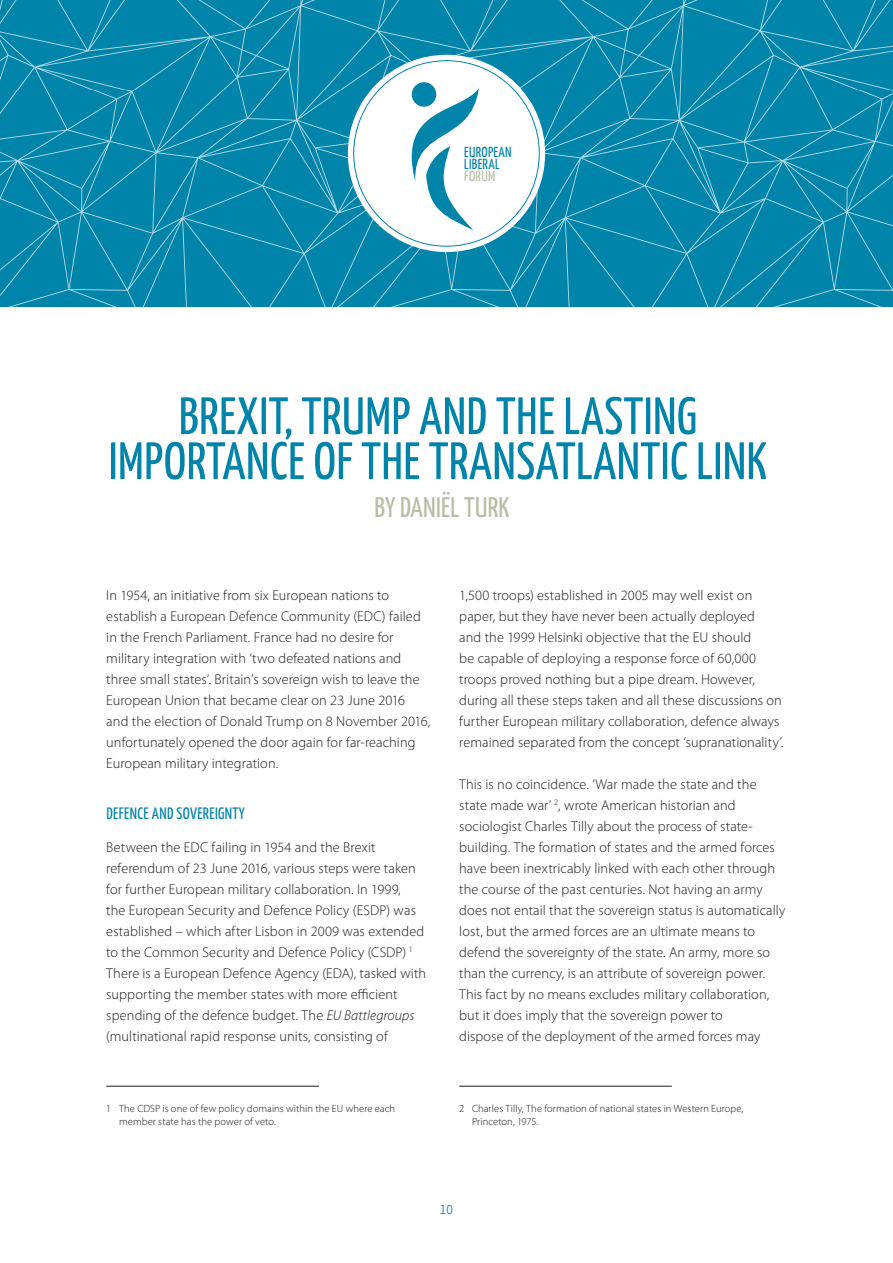
<style>
.page{position:relative;width:893px;height:1263px;background:#fff}
.page>*{position:absolute;margin:0;border:0;box-sizing:border-box;transform-origin:0 0}
.t1{font:52.5px "Yanone Kaffeesatz";letter-spacing:.01em;color:#0084a9}
.t2{font:28.35px "Yanone Kaffeesatz";color:#babda5}
.t3{font:16.5px "Yanone Kaffeesatz";letter-spacing:.02em;color:#0084a9}
.t4{font:300 15px "Yanone Kaffeesatz";color:#0084a9}
.t5{font:14.55px/12.1px "Yanone Kaffeesatz";letter-spacing:.02em;color:#0084a9}
.t6{font:14.55px "Yanone Kaffeesatz";letter-spacing:.02em;color:#babda6}
.t7{font:300 14.25px/21px "Myriad Pro";letter-spacing:.01em;color:#1a1a18}
.t8{font:300 10.5px/13.5px "Myriad Pro";letter-spacing:.01em;color:#1a1a18}
.s1{font-style:italic}
</style>
<div class="page">
<svg style="left:0;top:0;width:893px;height:306px;background:#2294b4"></svg>
<hr style="left:106px;top:1086px;width:213px;height:1px;background:#1a1a18">
<hr style="left:459px;top:1086px;width:213px;height:1px;background:#1a1a18">
<p class="t5" style="left:464px;top:145px;width:49px">EUROPEAN<br>LIBERAL</p>
<p class="t6" style="left:464px;top:167px;width:32px">FORUM</p>
<h1 class="t1" style="left:179px;top:384px;width:166px">BREXIT, TRUMP</h1>
<h1 class="t1" style="left:419px;top:384px;width:279px">AN D THE LASTING</h1>
<h1 class="t1" style="left:109px;top:429px;width:20px">IMPOR</h1>
<h1 class="t1" style="left:206px;top:429px;width:266px">TANCE OF THE TRANSA</h1>
<h1 class="t1" style="left:556px;top:429px;width:176px">TLANTIC LINK</h1>
<h2 class="t2" style="left:375px;top:489px;width:113px">BY DANI ËL TURK</h2>
<p class="t7" style="left:106px;top:585px;width:325px">In 1954, an initiative from six European nations to establish a European Defence Community (EDC) failed in the French Parliament. France had no desire for military integration with ‘two defeated nations and three small states’. Britain’s sovereign wish to leave the European Union that became clear on 23 June 2016 and the election of Donald Trump on 8 November 2016, unfortunately opened the door again for far-reaching European military integration.</p>
<p class="t3" style="left:106px;top:804px;width:140px">DEFENCE AND SOVEREIGNTY</p>
<p class="t7" style="left:106px;top:837px;width:321px">Between the EDC failing in 1954 and the Brexit referendum of 23 June 2016, various steps were taken for further European military collaboration. In 1999,<br>the European Security and Defence Policy (ESDP) was established – which after Lisbon in 2009 was extended to the Common Security and Defence Policy (CSDP) <sup>1<br></sup>There is a European Defence Agency (EDA), tasked with supporting the member states with more efficient spending of the defence budget. The <span class="s1">EU Battlegroups </span>(multinational rapid response units, consisting of</p>
<p class="t8" style="left:119px;top:1101px;width:278px;text-indent:-13px">1 The CDSP is one of few policy domains within the EU where each member state has the power of veto.</p>
<p class="t7" style="left:459px;top:585px;width:326px">1,500 troops) established in 2005 may well exist on paper, but they have never been actually deployed<br>and the 1999 Helsinki objective that the EU should<br>be capable of deploying a response force of 60,000 troops proved nothing but a pipe dream. However, during all these steps taken and all these discussions on further European military collaboration, defence always remained separated from the concept ‘supranationality’.</p>
<p class="t7" style="left:459px;top:774px;width:328px">This is no coincidence. ‘War made the state and the state made war’ <sup>2</sup>, wrote American historian and sociologist Charles Tilly about the process of state&shy;building. The formation of states and the armed forces have been inextricably linked with each other through the course of the past centuries. Not having an army does not entail that the sovereign status is automatically lost, but the armed forces are an ultimate means to defend the sovereignty of the state. An army, more so than the currency, is an attribute of sovereign power.<br>This fact by no means excludes military collaboration, but it does imply that the sovereign power to<br>dispose of the deployment of the armed forces may</p>
<p class="t8" style="left:472px;top:1101px;width:273px;text-indent:-13px">2 Charles Tilly, The formation of national states in Western Europe,<br>Princeton, 1975.</p>
<p class="t4" style="left:440px;top:1199px;width:15px">10</p>
</div>
